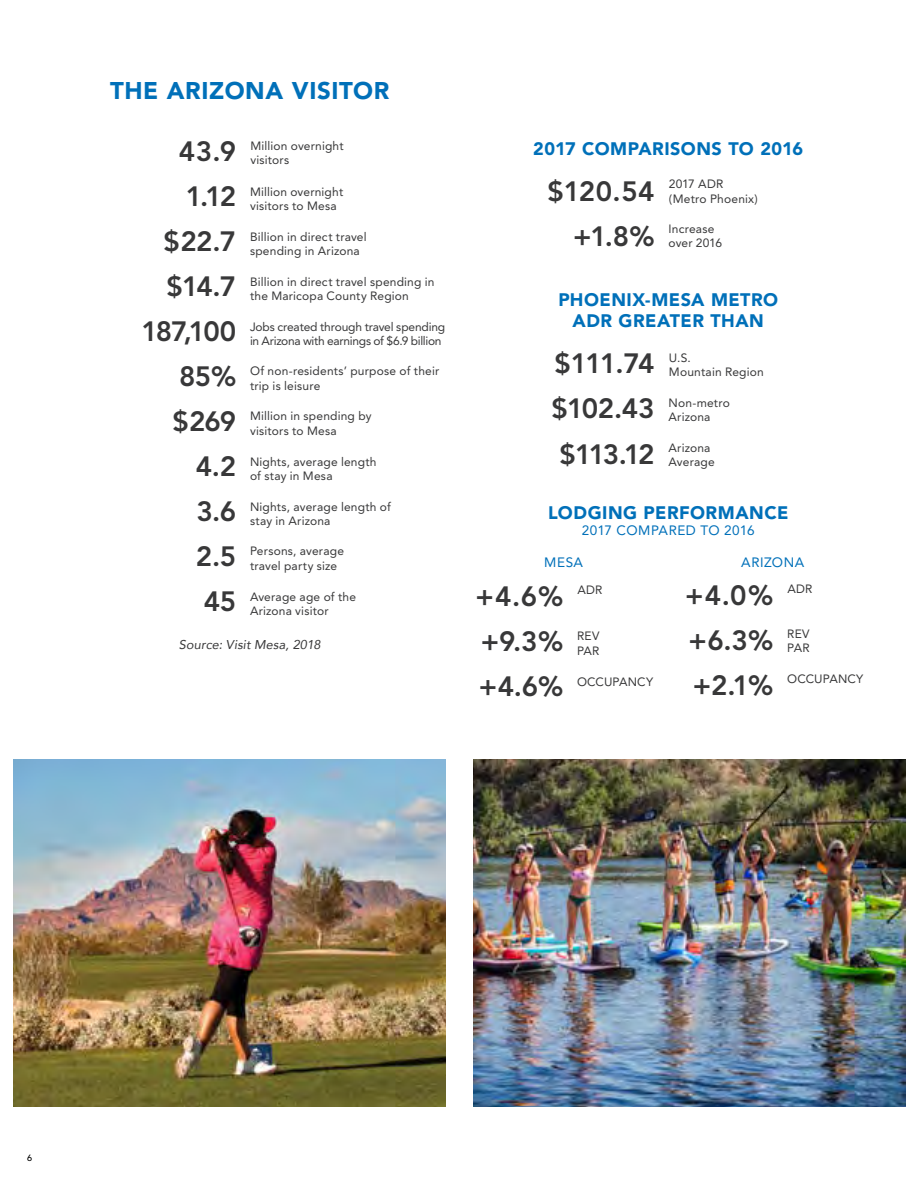
<style>
.page{position:relative;width:918px;height:1188px;background:#fff}
.page>*{position:absolute;margin:0;border:0;box-sizing:border-box;transform-origin:0 0}
.t1{font:800 27.75px/45px "Avenir";letter-spacing:-.045em;color:#383839;text-align:justify}
.t2{font:900 24px "Avenir";letter-spacing:.025em;color:#0070b9}
.t3{font:900 18px/21.6px "Avenir";letter-spacing:.025em;color:#0070b9;text-align:center}
.t4{font:13.5px "Avenir";letter-spacing:.035em;color:#0070b9}
.t5{font:italic 12.75px "Avenir";letter-spacing:.015em;color:#383839}
.t6{font:12px/14.4px "Avenir";letter-spacing:.015em;color:#383839}
.t7{font:12px/14.4px "Avenir";letter-spacing:-.02em;color:#383839}
.t8{font:500 9px "Avenir";color:#000}
</style>
<div class="page">
<img style="left:14px;top:759px;width:432px;height:348px">
<img style="left:473px;top:759px;width:432px;height:348px">
<h2 class="t2" style="left:110px;top:76px;width:281px">THE ARIZONA VISITOR</h2>
<h1 class="t1" style="left:142px;top:129px;width:96px;text-align:right">43.9<br>1.12 $22.7 $14.7<br>187,100<br>85% $269<br>4.2<br>3.6<br>2.5<br>45</h1>
<p class="t6" style="left:250px;top:138px;width:95px">Million overnight visitors</p>
<p class="t6" style="left:250px;top:185px;width:95px">Million overnight visitors to Mesa</p>
<p class="t6" style="left:250px;top:230px;width:118px">Billion in direct travel spending in Arizona</p>
<p class="t6" style="left:250px;top:274px;width:186px">Billion in direct travel spending in the Maricopa County Region</p>
<p class="t7" style="left:250px;top:319px;width:197px">Jobs created through travel spending in Arizona with earnings of $6.9 billion</p>
<p class="t6" style="left:250px;top:364px;width:191px">Of non-residents’ purpose of their trip is leisure</p>
<p class="t6" style="left:250px;top:409px;width:123px">Million in spending by visitors to Mesa</p>
<p class="t6" style="left:250px;top:454px;width:128px">Nights, average length of stay in Mesa</p>
<p class="t6" style="left:250px;top:500px;width:142px">Nights, average length of stay in Arizona</p>
<p class="t6" style="left:250px;top:544px;width:96px">Persons, average travel party size</p>
<p class="t6" style="left:250px;top:589px;width:108px">Average age of the<br>Arizona visitor</p>
<p class="t5" style="left:179px;top:637px;width:143px">Source: Visit Mesa, 2018</p>
<h3 class="t3" style="left:533px;top:137px;width:272px">2017 COMPARISONS TO 2016</h3>
<h1 class="t1" style="left:547px;top:169px;width:109px;text-align:right">$120.54 +1.8%</h1>
<p class="t6" style="left:669px;top:177px;width:91px">2017 ADR (Metro Phoenix)</p>
<p class="t6" style="left:669px;top:222px;width:55px">Increase over 2016</p>
<h3 class="t3" style="left:558px;top:289px;width:221px">PHOENIX-MESA METRO<br>ADR GREATER THAN</h3>
<h1 class="t1" style="left:551px;top:341px;width:105px">$111.74 $102.43 $113.12</h1>
<p class="t6" style="left:669px;top:351px;width:96px">U.S.<br>Mountain Region</p>
<p class="t6" style="left:669px;top:395px;width:63px">Non-metro<br>Arizona</p>
<p class="t6" style="left:669px;top:440px;width:48px">Arizona<br>Average</p>
<h3 class="t3" style="left:548px;top:502px;width:242px">LODGING PERFORMANCE</h3>
<p class="t4" style="left:582px;top:523px;width:174px">2017 COMPARED TO 2016</p>
<p class="t4" style="left:544px;top:554px;width:40px">MESA</p>
<p class="t4" style="left:741px;top:554px;width:64px">ARIZONA</p>
<h1 class="t1" style="left:476px;top:574px;width:89px">+4.6% +9.3% +4.6%</h1>
<h1 class="t1" style="left:685px;top:573px;width:90px">+4.0% +6.3% +2.1%</h1>
<p class="t6" style="left:577px;top:583px;width:27px">ADR</p>
<p class="t6" style="left:787px;top:582px;width:27px">ADR</p>
<p class="t6" style="left:577px;top:629px;width:24px">REV<br>PAR</p>
<p class="t6" style="left:787px;top:627px;width:24px">REV<br>PAR</p>
<p class="t6" style="left:577px;top:675px;width:78px">OCCUPANCY</p>
<p class="t6" style="left:787px;top:671px;width:78px">OCCUPANCY</p>
<p class="t8" style="left:27px;top:1153px;width:7px">6</p>
</div>
